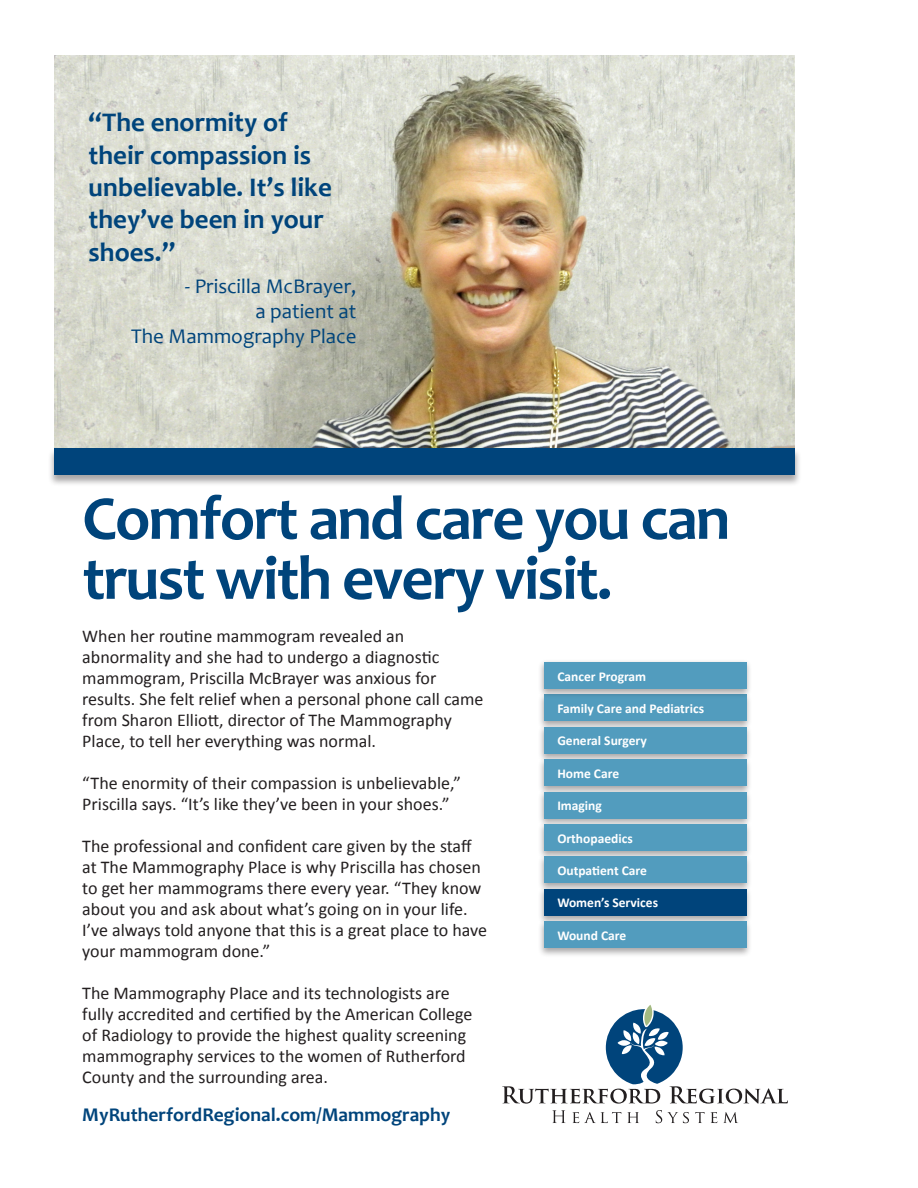
<style>
.page{position:relative;width:918px;height:1188px;background:#fff}
.page>*{position:absolute;margin:0;border:0;box-sizing:border-box;transform-origin:0 0}
.t1{font:700 63px/60px "Candara";letter-spacing:-.03em;color:#00447b}
.t2{font:700 27px/32.4px "Candara";color:#00447b}
.t3{font:21px/25.2px "Candara";color:#00447b;text-align:right}
.t4{font:700 19.5px "Candara";color:#00447b}
.t5{font:18px/21px "Calibri";color:#231f20}
.t6{font:700 13.5px "Calibri";color:#fff}
</style>
<div class="page">
<img style="left:54px;top:55px;width:741px;height:393px">
<div style="left:48px;top:448px;width:753px;height:39px;background:#231f20;opacity:.4"></div>
<div style="left:54px;top:448px;width:741px;height:27px;background:#00447b"></div>
<svg style="left:502px;top:1005px;width:286px;height:99px"></svg>
<svg style="left:552px;top:1110px;width:14px;height:13px"></svg>
<svg style="left:572px;top:1112px;width:49px;height:11px"></svg>
<svg style="left:627px;top:1112px;width:12px;height:11px"></svg>
<svg style="left:656px;top:1110px;width:33px;height:13px"></svg>
<svg style="left:695px;top:1112px;width:10px;height:11px"></svg>
<svg style="left:711px;top:1112px;width:6px;height:11px"></svg>
<svg style="left:723px;top:1112px;width:15px;height:11px"></svg>
<div style="left:538px;top:692px;width:215px;height:39px;background:#231f20;opacity:.4"></div>
<div style="left:544px;top:694px;width:202px;height:27px;background:#529cbe"></div>
<div style="left:538px;top:724px;width:215px;height:39px;background:#231f20;opacity:.4"></div>
<div style="left:544px;top:727px;width:202px;height:27px;background:#529cbe"></div>
<div style="left:538px;top:659px;width:215px;height:40px;background:#231f20;opacity:.4"></div>
<div style="left:544px;top:662px;width:202px;height:27px;background:#529cbe"></div>
<div style="left:538px;top:756px;width:215px;height:40px;background:#231f20;opacity:.4"></div>
<div style="left:544px;top:759px;width:202px;height:27px;background:#529cbe"></div>
<div style="left:538px;top:789px;width:215px;height:39px;background:#231f20;opacity:.4"></div>
<div style="left:544px;top:792px;width:202px;height:27px;background:#529cbe"></div>
<div style="left:538px;top:821px;width:215px;height:40px;background:#231f20;opacity:.4"></div>
<div style="left:544px;top:824px;width:202px;height:27px;background:#529cbe"></div>
<div style="left:538px;top:854px;width:215px;height:39px;background:#231f20;opacity:.4"></div>
<div style="left:544px;top:856px;width:202px;height:27px;background:#529cbe"></div>
<div style="left:538px;top:886px;width:215px;height:39px;background:#231f20;opacity:.4"></div>
<div style="left:544px;top:889px;width:202px;height:27px;background:#00447b"></div>
<div style="left:538px;top:918px;width:215px;height:40px;background:#231f20;opacity:.4"></div>
<div style="left:544px;top:921px;width:202px;height:27px;background:#529cbe"></div>
<h2 class="t2" style="left:89px;top:106px;width:245px">“The enormity of their compassion is unbelievable. It’s like they’ve been in your shoes.”</h2>
<p class="t3" style="left:131px;top:273px;width:227px">- Priscilla McBrayer,<br>a patient at<br>The Mammography Place</p>
<h1 class="t1" style="left:82px;top:488px;width:650px">Comfort and care you can trust with every visit.</h1>
<p class="t5" style="left:82px;top:626px;width:403px">When her routine mammogram revealed an abnormality and she had to undergo a diagnostic mammogram, Priscilla McBrayer was anxious for results. She felt relief when a personal phone call came from Sharon Elliott, director of The Mammography Place, to tell her everything was normal.</p>
<p class="t5" style="left:82px;top:773px;width:380px">“The enormity of their compassion is unbelievable,”<br>Priscilla says. “It’s like they’ve been in your shoes.”</p>
<p class="t5" style="left:82px;top:836px;width:406px">The professional and confident care given by the staff at The Mammography Place is why Priscilla has chosen to get her mammograms there every year. “They know about you and ask about what’s going on in your life.<br>I’ve always told anyone that this is a great place to have your mammogram done.”</p>
<p class="t5" style="left:82px;top:983px;width:392px">The Mammography Place and its technologists are fully accredited and certified by the American College of Radiology to provide the highest quality screening mammography services to the women of Rutherford County and the surrounding area.</p>
<p class="t6" style="left:557px;top:667px;width:90px">Cancer Program</p>
<p class="t6" style="left:557px;top:700px;width:148px">Family Care and Pediatrics</p>
<p class="t6" style="left:557px;top:732px;width:91px">General Surgery</p>
<p class="t6" style="left:557px;top:765px;width:63px">Home Care</p>
<p class="t6" style="left:557px;top:797px;width:46px">Imaging</p>
<p class="t6" style="left:557px;top:829px;width:77px">Orthopaedics</p>
<p class="t6" style="left:557px;top:862px;width:91px">Outpatient Care</p>
<p class="t6" style="left:557px;top:894px;width:102px">Women’s Services</p>
<p class="t6" style="left:557px;top:927px;width:70px">Wound Care</p>
<p class="t4" style="left:82px;top:1102px;width:370px">MyRutherfordRegional.com/Mammography</p>
</div>
